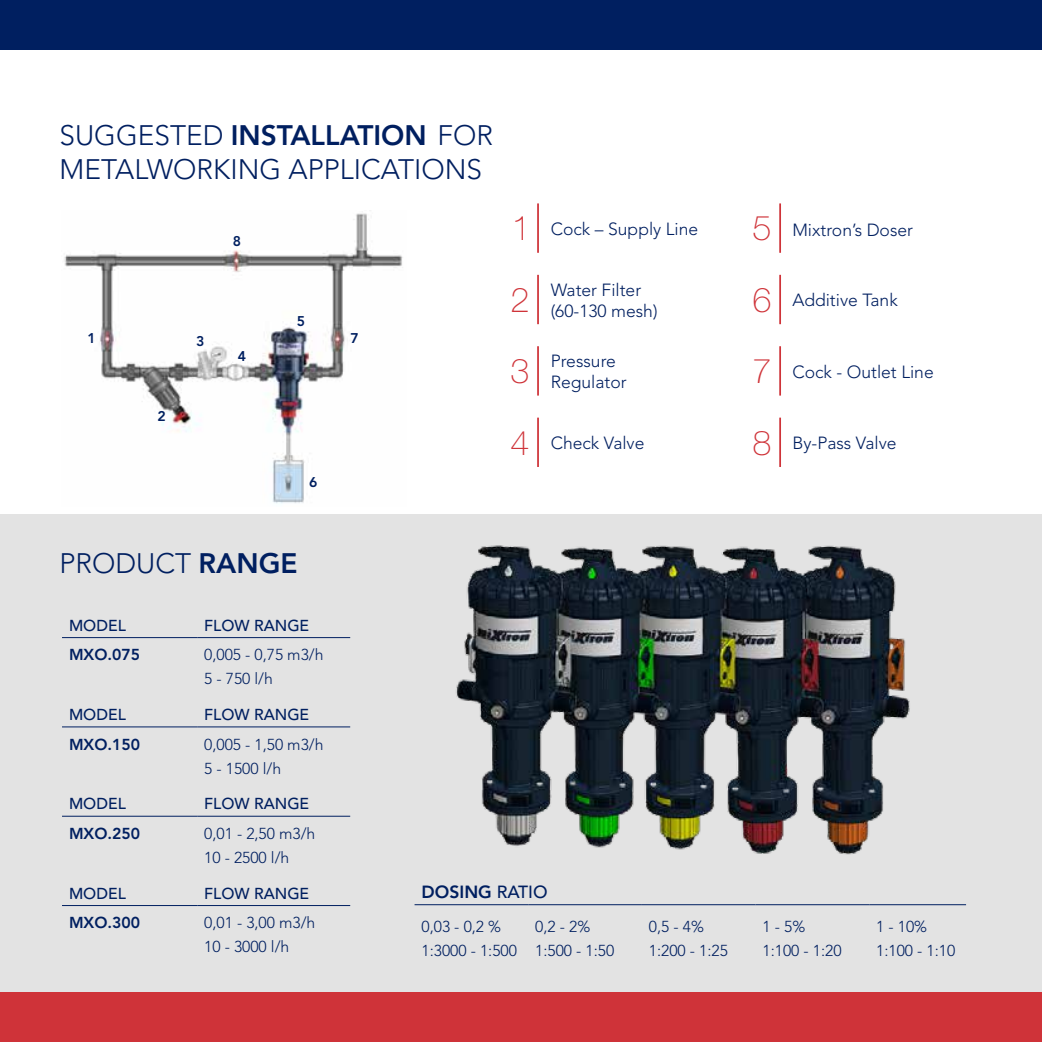
<style>
.page{position:relative;width:1042px;height:1042px;background:#fff}
.page>*{position:absolute;margin:0;border:0;box-sizing:border-box;transform-origin:0 0}
.t1{font:100 34.12px/71.4px "Helvetica Neue LT Std";color:#cf3339;text-align:justify}
.t2{font:300 28px/33.6px "Avenir";color:#001f60}
.t3{font:300 17.5px/21px "Avenir";color:#001f60}
.t4{font:800 17.5px "Avenir";color:#001f60}
.t5{font:300 15.75px/24px "Avenir";color:#001f60}
.t6{font:500 15.75px "Avenir";color:#001f60}
.t7{font:800 15.75px "Avenir";color:#001f60}
.t8{font:800 14px "Avenir";color:#001f60}
.s1{font-weight:800}
.s2{font-weight:500}
</style>
<div class="page">
<div style="left:0;top:514px;width:1042px;height:528px;background:#e3e3e3"></div>
<div style="left:0;top:0;width:1042px;height:50px;background:#001f60"></div>
<div style="left:0;top:992px;width:1042px;height:50px;background:#cf3339"></div>
<img style="left:64px;top:210px;width:339px;height:294px">
<img style="left:456px;top:545px;width:454px;height:310px">
<hr style="left:414px;top:904px;width:114px;height:1px;background:#001f60">
<hr style="left:528px;top:904px;width:114px;height:1px;background:#001f60">
<hr style="left:642px;top:904px;width:113px;height:1px;background:#001f60">
<hr style="left:755px;top:904px;width:114px;height:1px;background:#001f60">
<hr style="left:869px;top:904px;width:97px;height:1px;background:#001f60">
<hr style="left:62px;top:637px;width:135px;height:1px;background:#001f60">
<hr style="left:197px;top:637px;width:153px;height:1px;background:#001f60">
<hr style="left:62px;top:726px;width:135px;height:1px;background:#001f60">
<hr style="left:197px;top:726px;width:153px;height:1px;background:#001f60">
<hr style="left:62px;top:816px;width:135px;height:1px;background:#001f60">
<hr style="left:197px;top:816px;width:153px;height:1px;background:#001f60">
<hr style="left:62px;top:905px;width:135px;height:1px;background:#001f60">
<hr style="left:197px;top:905px;width:153px;height:1px;background:#001f60">
<hr style="left:537px;top:203px;width:2px;height:50px;background:#cf3339">
<hr style="left:537px;top:275px;width:2px;height:49px;background:#cf3339">
<hr style="left:537px;top:346px;width:2px;height:49px;background:#cf3339">
<hr style="left:537px;top:418px;width:2px;height:49px;background:#cf3339">
<hr style="left:779px;top:203px;width:2px;height:50px;background:#cf3339">
<hr style="left:779px;top:275px;width:2px;height:49px;background:#cf3339">
<hr style="left:779px;top:346px;width:2px;height:49px;background:#cf3339">
<hr style="left:779px;top:418px;width:2px;height:49px;background:#cf3339">
<h2 class="t2" style="left:60px;top:119px;width:435px">SUGGESTED <span class="s1">INSTALLATION</span> FOR<br>METALWORKING APPLICATIONS</h2>
<p class="t8" style="left:87px;top:330px;width:10px">1</p>
<p class="t8" style="left:233px;top:233px;width:10px">8</p>
<p class="t8" style="left:157px;top:408px;width:10px">2</p>
<p class="t8" style="left:196px;top:332px;width:10px">3</p>
<p class="t8" style="left:238px;top:348px;width:10px">4</p>
<p class="t8" style="left:297px;top:312px;width:10px">5</p>
<p class="t8" style="left:350px;top:330px;width:10px">7</p>
<p class="t8" style="left:309px;top:474px;width:10px">6</p>
<h1 class="t1" style="left:510px;top:192px;width:22px">1<br>2<br>3<br>4</h1>
<h1 class="t1" style="left:752px;top:192px;width:21px">5<br>6<br>7<br>8</h1>
<p class="t3" style="left:792px;top:220px;width:122px">Mixtron’s Doser</p>
<p class="t3" style="left:551px;top:218px;width:149px">Cock – Supply Line</p>
<p class="t3" style="left:551px;top:279px;width:108px">Water Filter (60-130 mesh)</p>
<p class="t3" style="left:551px;top:350px;width:77px">Pressure<br>Regulator</p>
<p class="t3" style="left:792px;top:290px;width:107px">Additive Tank</p>
<p class="t3" style="left:792px;top:361px;width:143px">Cock - Outlet Line</p>
<p class="t3" style="left:792px;top:432px;width:106px">By-Pass Valve</p>
<p class="t3" style="left:551px;top:432px;width:95px">Check Valve</p>
<h2 class="t2" style="left:60px;top:546px;width:240px">PRODUCT <span class="s1">RANGE</span></h2>
<p class="t6" style="left:69px;top:616px;width:58px">MODEL</p>
<p class="t6" style="left:204px;top:616px;width:106px">FLOW RANGE</p>
<p class="t7" style="left:69px;top:645px;width:73px">MXO.075</p>
<p class="t5" style="left:204px;top:643px;width:121px">0,005 - 0,75 m3/h<br>5 - 750 l/h</p>
<p class="t6" style="left:69px;top:705px;width:58px">MODEL</p>
<p class="t6" style="left:204px;top:705px;width:106px">FLOW RANGE</p>
<p class="t7" style="left:69px;top:735px;width:73px">MXO.150</p>
<p class="t5" style="left:204px;top:732px;width:121px">0,005 - 1,50 m3/h<br>5 - 1500 l/h</p>
<p class="t6" style="left:69px;top:794px;width:58px">MODEL</p>
<p class="t6" style="left:204px;top:794px;width:106px">FLOW RANGE</p>
<p class="t7" style="left:69px;top:824px;width:73px">MXO.250</p>
<p class="t5" style="left:204px;top:821px;width:113px">0,01 - 2,50 m3/h<br>10 - 2500 l/h</p>
<p class="t6" style="left:69px;top:884px;width:58px">MODEL</p>
<p class="t6" style="left:204px;top:884px;width:106px">FLOW RANGE</p>
<p class="t7" style="left:69px;top:913px;width:73px">MXO.300</p>
<p class="t5" style="left:204px;top:911px;width:113px">0,01 - 3,00 m3/h<br>10 - 3000 l/h</p>
<p class="t4" style="left:421px;top:881px;width:128px">DOSING <span class="s2">RATIO</span></p>
<p class="t5" style="left:421px;top:915px;width:81px">0,03 - 0,2 %</p>
<p class="t5" style="left:535px;top:915px;width:56px">0,2 - 2%</p>
<p class="t5" style="left:649px;top:915px;width:56px">0,5 - 4%</p>
<p class="t5" style="left:762px;top:915px;width:44px">1 - 5%</p>
<p class="t5" style="left:876px;top:915px;width:52px">1 - 10%</p>
<p class="t5" style="left:421px;top:939px;width:194px">1:3000 - 1:500 1:500 - 1:50</p>
<p class="t5" style="left:649px;top:939px;width:80px">1:200 - 1:25</p>
<p class="t5" style="left:762px;top:939px;width:80px">1:100 - 1:20</p>
<p class="t5" style="left:876px;top:939px;width:80px">1:100 - 1:10</p>
</div>
